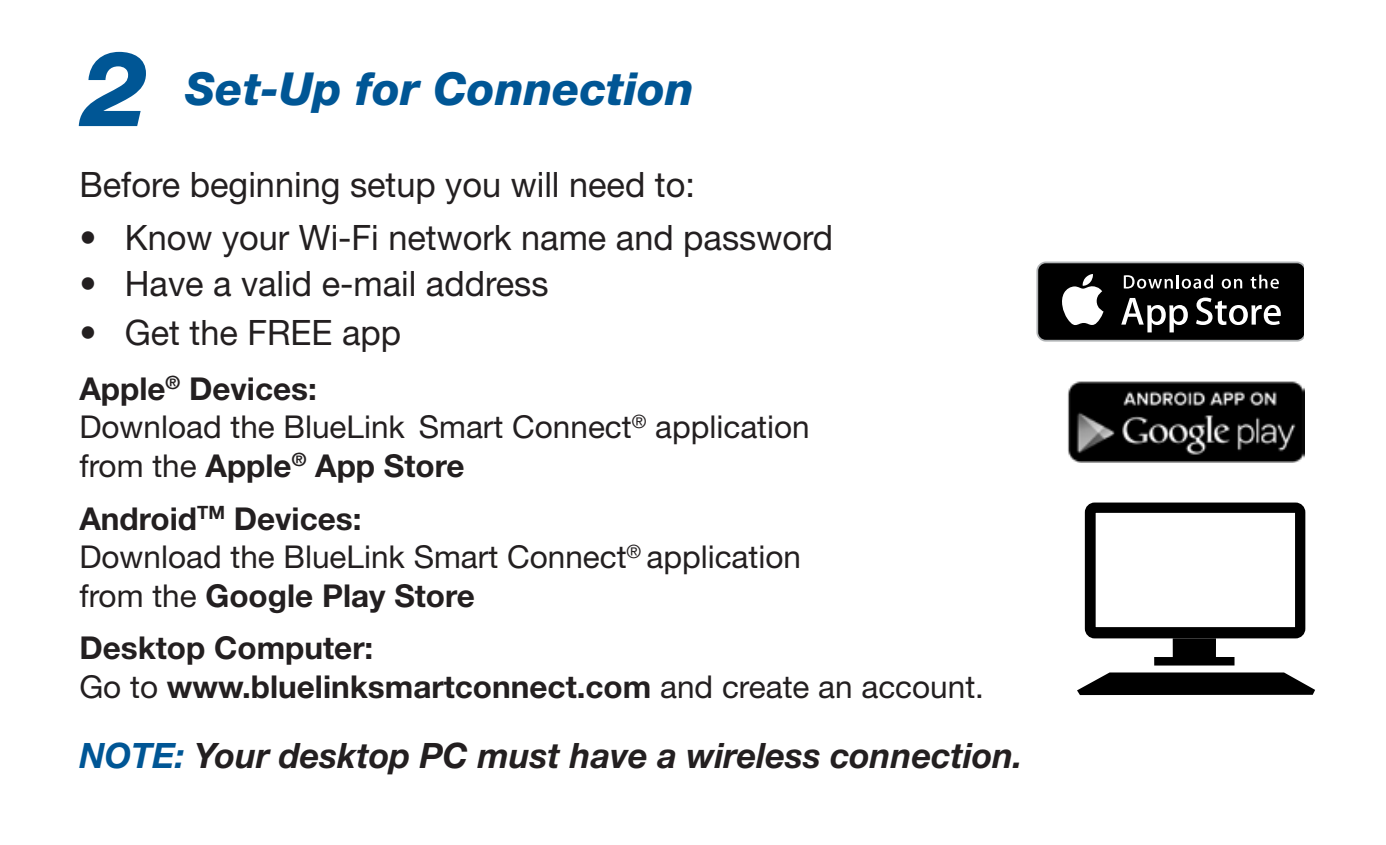
<style>
.page{position:relative;width:1386px;height:845px;background:#fff}
.page>*{position:absolute;margin:0;border:0;box-sizing:border-box;transform-origin:0 0}
.t1{font:italic 800 105px "Helvetica Neue LT Std";color:#005695}
.t2{font:italic 800 45.5px "Helvetica Neue LT Std";color:#005695}
.t3{font:35px "Helvetica Neue LT Std";color:#231f20}
.t4{font:italic 700 35px "Helvetica Neue LT Std";color:#231f20}
.t5{font:31.5px/38.5px "Helvetica Neue LT Std";color:#231f20}
.t6{font:700 31.5px/38.5px "Helvetica Neue LT Std";color:#231f20}
.s1{font-weight:700}
.s2{font-weight:400}
.s3{color:#005695}
</style>
<div class="page">
<img style="left:1068px;top:381px;width:236px;height:81px">
<svg style="left:1036px;top:261px;width:267px;height:80px"></svg>
<div style="left:1086px;top:504px;width:218px;height:132px;background:#000;border-radius:8px"></div>
<div style="left:1085px;top:502px;width:220px;height:136px;border:3px solid #000;border-radius:8px"></div>
<div style="left:1093px;top:509px;width:205px;height:120px;background:#fff;border:3px solid #000"></div>
<svg style="left:1077px;top:672px;width:238px;height:22px"></svg>
<svg style="left:1154px;top:638px;width:81px;height:27px"></svg>
<p class="t1" style="left:82px;top:26px;width:68px">2</p>
<p class="t2" style="left:185px;top:62px;width:510px">Set-Up for Connection</p>
<p class="t3" style="left:79px;top:164px;width:617px">Before beginning setup you will need to:</p>
<p class="t3" style="left:79px;top:216px;width:755px">• Know your Wi-Fi network name and password</p>
<p class="t3" style="left:79px;top:262px;width:471px">• Have a valid e-mail address</p>
<p class="t3" style="left:79px;top:311px;width:323px">• Get the FREE app</p>
<p class="t5" style="left:79px;top:369px;width:732px"><span class="s1">Apple</span><sup>®</sup> <span class="s1">Devices:<br></span>Download the BlueLink Smart Connect<sup>®</sup> application from the <span class="s1">Apple</span><sup>®</sup> <span class="s1">App Store</span></p>
<p class="t5" style="left:79px;top:498px;width:723px"><span class="s1">Android</span><sup>TM</sup> <span class="s1">Devices:<br></span>Download the BlueLink Smart Connect<sup>®</sup> application from the <span class="s1">Google Play Store</span></p>
<p class="t6" style="left:79px;top:627px;width:906px">Desktop Computer:<br><span class="s2">Go to</span> www.bluelinksmartconnect.com <span class="s2">and create an account.</span></p>
<p class="t4" style="left:79px;top:733px;width:945px"><span class="s3">NOTE:</span> Your desktop PC must have a wireless connection.</p>
</div>
